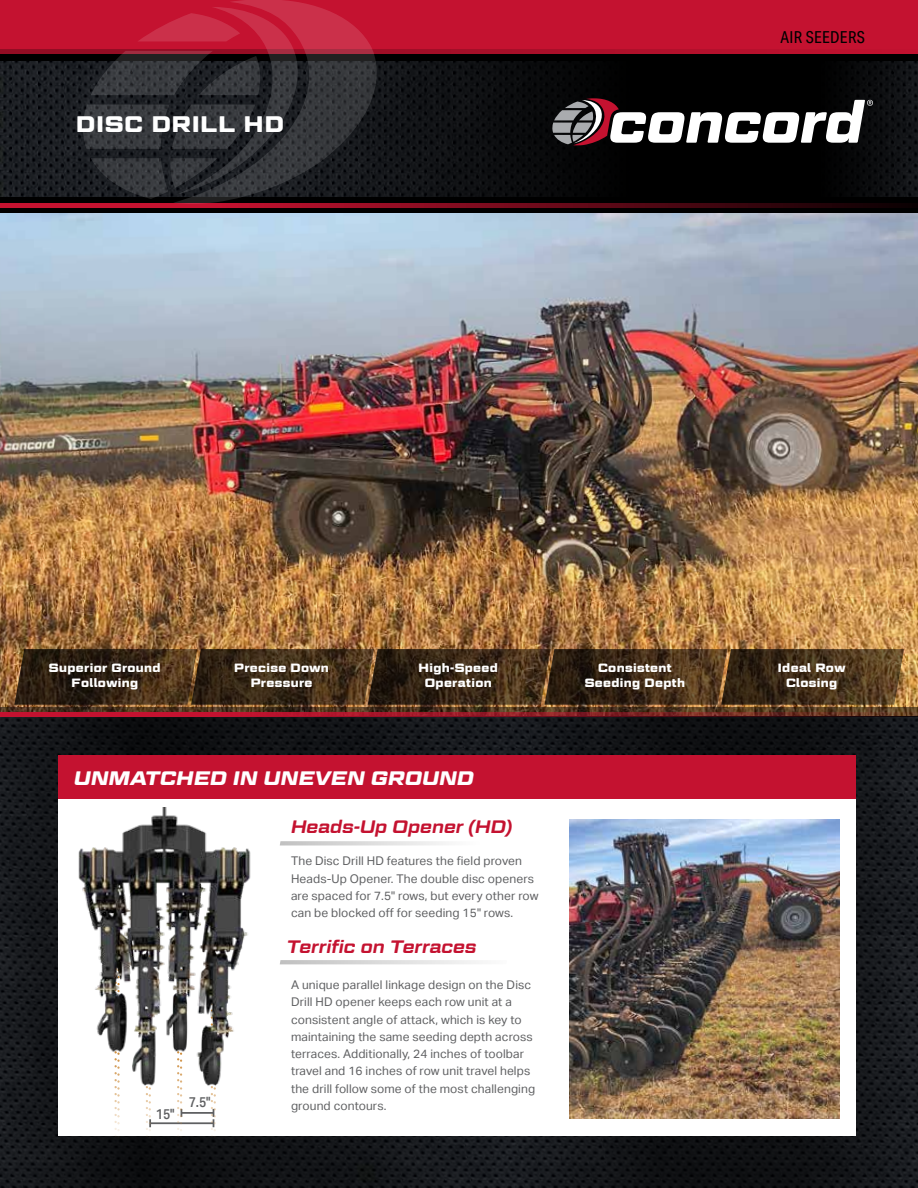
<style>
.page{position:relative;width:918px;height:1188px;background:#fff}
.page>*{position:absolute;margin:0;border:0;box-sizing:border-box;transform-origin:0 0}
.t1{font:700 22.5px "Geom Graphic";letter-spacing:.05em;color:#fff}
.t2{font:italic 700 19.5px "Geom Graphic";letter-spacing:.02em;color:#fff}
.t3{font:italic 600 18px "Geom Graphic";color:#c41230}
.t4{font:16.5px "Aktiv Grotesk Cd";letter-spacing:.015em;color:#000}
.t5{font:500 14.25px "Aktiv Grotesk Cd";color:#5f6062}
.t6{font:12px/17.2px "Aktiv Grotesk";letter-spacing:.01em;color:#5f6062}
.t7{font:700 12px/14.4px "Geom Graphic";letter-spacing:.03em;color:#fff;text-align:center}
</style>
<div class="page">
<img style="left:0;top:213px;width:918px;height:495px">
<div style="left:0;top:0;width:918px;height:213px;background:#000"></div>
<div style="left:0;top:0;width:918px;height:54px;background:#c41230"></div>
<svg style="left:0;top:49px;width:790px;height:5px;fill:#a90f29"></svg>
<svg style="left:0;top:204px;width:912px;height:4px;background:#7d0b1e"></svg>
<img style="left:0;top:61px;width:918px;height:135px">
<svg style="left:83px;top:0;width:294px;height:204px"></svg>
<svg style="left:552px;top:98px;width:321px;height:47px"></svg>
<img style="left:0;top:717px;width:918px;height:471px">
<div style="left:58px;top:755px;width:798px;height:381px;background:#fff"></div>
<svg style="left:0;top:712px;width:918px;height:5px;background:#941c28"></svg>
<svg style="left:14px;top:649px;width:890px;height:56px;background:#402d19"></svg>
<div style="left:58px;top:755px;width:798px;height:44px;background:#c41230"></div>
<svg style="left:280px;top:960px;width:199px;height:5px"></svg>
<img style="left:569px;top:820px;width:270px;height:299px">
<svg style="left:280px;top:841px;width:166px;height:5px"></svg>
<hr style="left:150px;top:1122px;width:64px;height:2px;background:#5f6062">
<hr style="left:181px;top:1112px;width:33px;height:2px;background:#5f6062">
<svg style="left:177px;top:1096px;width:5px;height:65px"></svg>
<svg style="left:115px;top:1096px;width:5px;height:65px"></svg>
<svg style="left:211px;top:1096px;width:5px;height:65px"></svg>
<svg style="left:146px;top:1096px;width:5px;height:65px"></svg>
<img style="left:78px;top:808px;width:173px;height:288px">
<h1 class="t1" style="left:76px;top:110px;width:209px">DISC DRILL HD</h1>
<h3 class="t4" style="left:781px;top:27px;width:86px">AIR SEEDERS</h3>
<p class="t7" style="left:49px;top:661px;width:113px">Superior Ground<br>Following</p>
<p class="t7" style="left:234px;top:661px;width:96px">Precise Down<br>Pressure</p>
<p class="t7" style="left:419px;top:661px;width:81px">High-Speed<br>Operation</p>
<p class="t7" style="left:585px;top:661px;width:102px">Consistent<br>Seeding Depth</p>
<p class="t7" style="left:778px;top:661px;width:69px">Ideal Row<br>Closing</p>
<h2 class="t2" style="left:74px;top:767px;width:401px">UNMATCHED IN UNEVEN GROUND</h2>
<p class="t5" style="left:156px;top:1105px;width:20px">15"</p>
<p class="t5" style="left:189px;top:1093px;width:23px">7.5"</p>
<h3 class="t3" style="left:291px;top:815px;width:223px">Heads-Up Opener (HD)</h3>
<p class="t6" style="left:291px;top:853px;width:249px">The Disc Drill HD features the field proven Heads-Up Opener. The double disc openers are spaced for 7.5" rows, but every other row can be blocked off for seeding 15" rows.</p>
<h3 class="t3" style="left:287px;top:936px;width:191px">Terrific on Terraces</h3>
<p class="t6" style="left:291px;top:976px;width:246px">A unique parallel linkage design on the Disc Drill HD opener keeps each row unit at a consistent angle of attack, which is key to maintaining the same seeding depth across terraces. Additionally, 24 inches of toolbar travel and 16 inches of row unit travel helps the drill follow some of the most challenging ground contours.</p>
</div>
